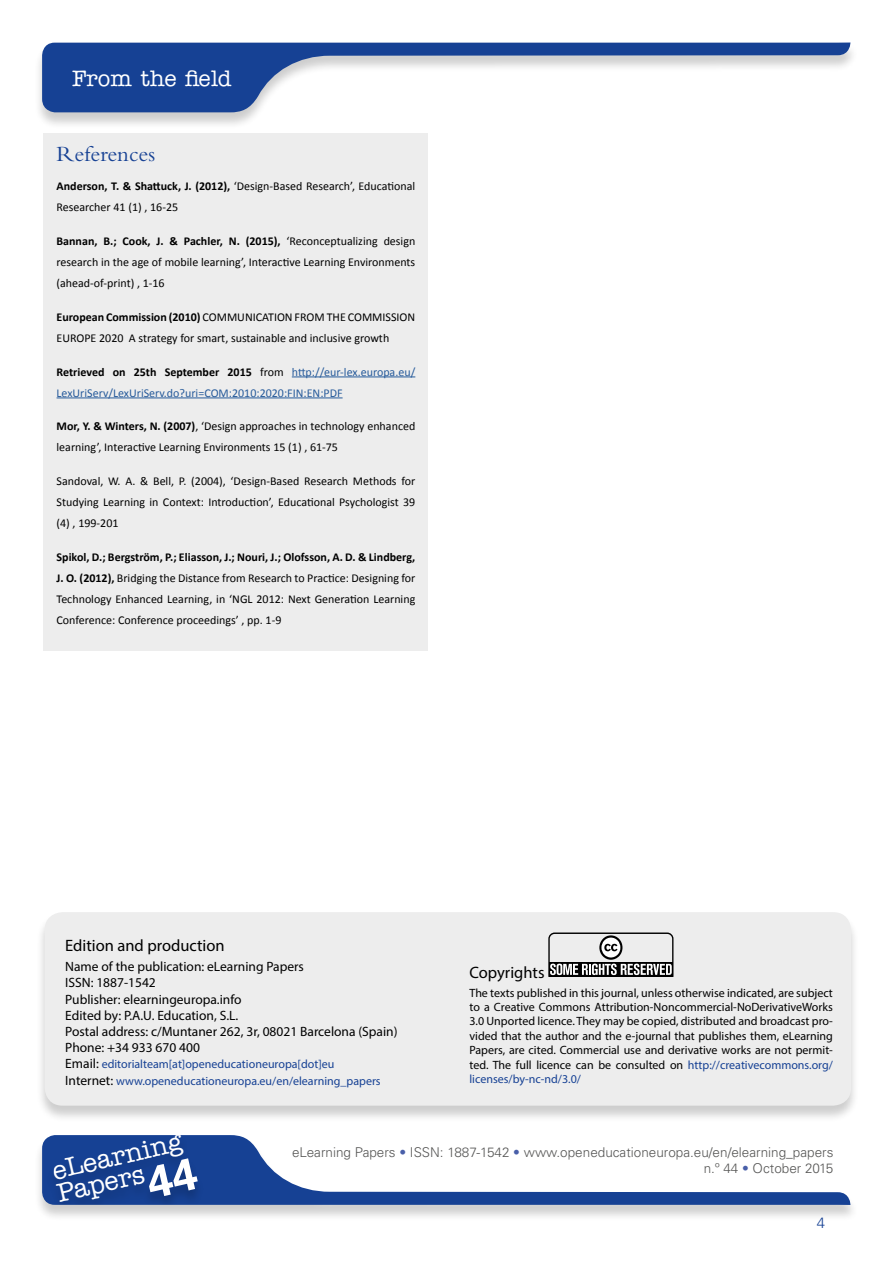
<style>
.page{position:relative;width:893px;height:1263px;background:#fff}
.page>*{position:absolute;margin:0;border:0;box-sizing:border-box;transform-origin:0 0}
.t1{font:500 26.25px/23.1px "American Typewriter Std";color:#fff}
.t2{font:500 22.5px "American Typewriter Std";color:#fff}
.t3{font:22.5px "Bembo Std";color:#164194}
.t4{font:16.5px "Myriad Pro";color:#000}
.t5{font:300 15px "Univers LT Std";color:#164194}
.t6{font:13.5px/16.2px "Myriad Pro";color:#000}
.t7{font:300 13.5px/16.2px "Univers LT Std";color:#575756;text-align:right}
.t8{font:12px/21px "Calibri";color:#000}
.t9{font:12px/14.4px "Myriad Pro";color:#000;text-align:justify}
.t10{font:12px/21px "Calibri";color:#275b9b}
.t11{font:12px/16.2px "Myriad Pro";color:#164194}
.s1{font-weight:700}
.s2{font-weight:700;color:#000}
.s3{color:#000}
.s4{font-size:13.5px;color:#000}
.s5{color:#164194}
.s6{font-family:"Univers LT Std";font-weight:700;font-size:45px}
.s7{color:#495fa9}
</style>
<div class="page">
<div style="left:33px;top:1135px;width:825px;height:87px;background:#000;opacity:.2"></div>
<svg style="left:42px;top:1135px;width:808px;height:70px"></svg>
<div style="left:46px;top:1135px;width:159px;height:70px;background:#153e8f"></div>
<div style="left:33px;top:42px;width:825px;height:87px;background:#000;opacity:.2"></div>
<svg style="left:42px;top:43px;width:808px;height:69px"></svg>
<div style="left:36px;top:912px;width:823px;height:211px;background:#000;opacity:.2"></div>
<div style="left:45px;top:912px;width:806px;height:194px;background:#ededed;border-radius:18px"></div>
<svg style="left:548px;top:932px;width:126px;height:45px"></svg>
<div style="left:44px;top:133px;width:384px;height:518px;background:#ededed"></div>
<hr style="left:292px;top:376px;width:123px;height:1px;background:#275b9b">
<hr style="left:57px;top:397px;width:286px;height:1px;background:#275b9b">
<h2 class="t2" style="left:72px;top:66px;width:161px">From the field</h2>
<h2 class="t3" style="left:57px;top:141px;width:100px">References</h2>
<p class="t8" style="left:57px;top:176px;width:360px"><span class="s1">Anderson, T. &amp; Shattuck, J. (2012),</span> ‘Design-Based Research’, Educational<br>Researcher 41 (1) , 16-25</p>
<p class="t8" style="left:57px;top:231px;width:360px;text-align:justify"><span class="s1">Bannan, B.; Cook, J. &amp; Pachler, N. (2015),</span> ‘Reconceptualizing design research in the age of mobile learning’, Interactive Learning Environments (ahead-of-print) , 1-16</p>
<p class="t8" style="left:57px;top:306px;width:360px"><span class="s1">European Commission (2010)</span> COMMUNICATION FROM THE COMMISSION<br>EUROPE 2020 A strategy for smart, sustainable and inclusive growth</p>
<p class="t10" style="left:57px;top:361px;width:360px"><span class="s2">Retrieved on 25th September 2015</span> <span class="s3">from</span> http://eur-lex.europa.eu/<br>LexUriServ/LexUriServ.do?uri=COM:2010:2020:FIN:EN:PDF</p>
<p class="t8" style="left:57px;top:416px;width:360px"><span class="s1">Mor, Y. &amp; Winters, N. (2007)</span>, ‘Design approaches in technology enhanced learning’, Interactive Learning Environments 15 (1) , 61-75</p>
<p class="t8" style="left:57px;top:471px;width:360px;text-align:justify">Sandoval, W. A. &amp; Bell, P. (2004), ‘Design-Based Research Methods for Studying Learning in Context: Introduction’, Educational Psychologist 39 (4) , 199-201</p>
<p class="t8" style="left:57px;top:546px;width:360px;text-align:justify"><span class="s1">Spikol, D.; Bergström, P.; Eliasson, J.; Nouri, J.; Olofsson, A. D. &amp; Lindberg, J. O. (2012),</span> Bridging the Distance from Research to Practice: Designing for Technology Enhanced Learning, in ‘NGL 2012: Next Generation Learning Conference: Conference proceedings’ , pp. 1-9</p>
<h3 class="t4" style="left:65px;top:935px;width:161px">Edition and production</h3>
<p class="t6" style="left:65px;top:958px;width:334px">Name of the publication: eLearning Papers<br>ISSN: 1887-1542<br>Publisher: elearningeuropa.info<br>Edited by: P.A.U. Education, S.L.<br>Postal address: c/Muntaner 262, 3r, 08021 Barcelona (Spain)<br>Phone: +34 933 670 400</p>
<p class="t11" style="left:65px;top:1056px;width:317px"><span class="s4">Email:</span> editorialteam[at]openeducationeuropa[dot]eu<br><span class="s4">Internet:</span> www.openeducationeuropa.eu/en/elearning_papers</p>
<h3 class="t4" style="left:469px;top:962px;width:77px">Copyrights</h3>
<p class="t9" style="left:469px;top:985px;width:365px">The texts published in this journal, unless otherwise indicated, are subject to a Creative Commons Attribution-Noncommercial-NoDerivativeWorks 3.0 Unported licence. They may be copied, distributed and broadcast pro&shy;vided that the author and the e-journal that publishes them, eLearning Papers, are cited. Commercial use and derivative works are not permit&shy;ted. The full licence can be consulted on <span class="s5">http://creativecommons.org/ licenses/by-nc-nd/3.0/</span></p>
<h1 class="t1" style="left:50px;top:1160px;width:141px;rotate:-13deg">eLearning<br>Papers<span class="s6">44</span></h1>
<p class="t7" style="left:292px;top:1144px;width:543px">eLearning Papers <span class="s7">•</span> ISSN: 1887-1542 <span class="s7">•</span> www.openeducationeuropa.eu/en/elearning_papers n.º 44 <span class="s7">•</span> October 2015</p>
<p class="t5" style="left:817px;top:1214px;width:10px">4</p>
</div>
